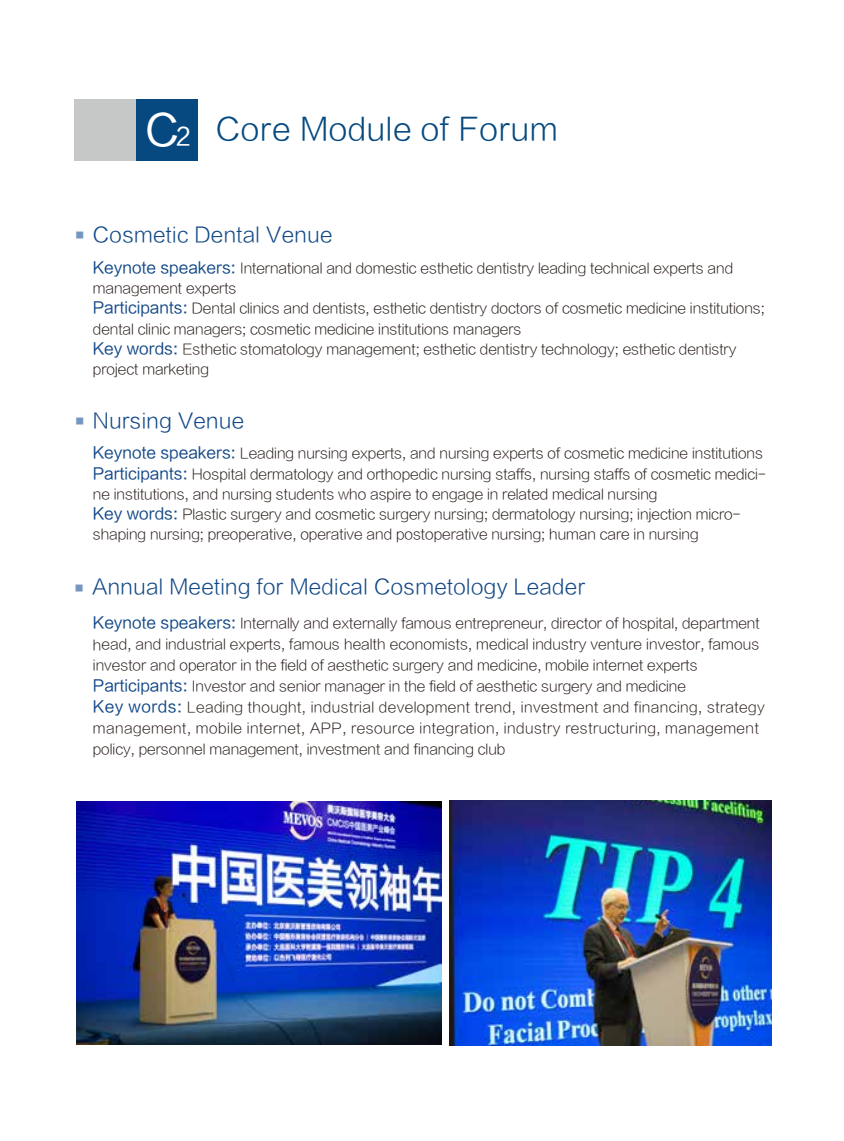
<style>
.page{position:relative;width:844px;height:1141px;background:#fff}
.page>*{position:absolute;margin:0;border:0;box-sizing:border-box;transform-origin:0 0}
.t1{font:31.5px "FZLTXHK";color:#054980}
.t2{font:21px "FZLTXHK";color:#124886}
.t3{font:14px/20.3px "FZLTXHK GBK1 0";color:#231815}
.t4{font:8.75px "FZLTHK GBK1 0";color:#7597bf}
.s1{font-family:"FZLTHK GBK1 0";font-size:43.23px;color:#fff}
.s2{font-family:"FZLTHK GBK1 0";font-size:15.75px;color:#124886}
</style>
<div class="page">
<div style="left:75px;top:99px;width:61px;height:61px;background:#c6c7c7"></div>
<div style="left:136px;top:99px;width:61px;height:61px;background:#054980"></div>
<img style="left:76px;top:801px;width:366px;height:244px">
<img style="left:450px;top:801px;width:321px;height:245px">
<h1 class="t1" style="left:145px;top:111px;width:414px"><span class="s1">C</span><sub>2</sub> Core Module of Forum</h1>
<p class="t4" style="left:75px;top:231px;width:10px">■</p>
<h2 class="t2" style="left:93px;top:224px;width:241px">Cosmetic Dental Venue</h2>
<p class="t3" style="left:93px;top:258px;width:673px"><span class="s2">Keynote speakers:</span> International and domestic esthetic dentistry leading technical experts and management experts<br><span class="s2">Participants:</span> Dental clinics and dentists, esthetic dentistry doctors of cosmetic medicine institutions; dental clinic managers; cosmetic medicine institutions managers<br><span class="s2">Key words:</span> Esthetic stomatology management; esthetic dentistry technology; esthetic dentistry project marketing</p>
<p class="t4" style="left:75px;top:416px;width:10px">■</p>
<h2 class="t2" style="left:93px;top:409px;width:153px">Nursing Venue</h2>
<p class="t3" style="left:93px;top:444px;width:675px"><span class="s2">Keynote speakers:</span> Leading nursing experts, and nursing experts of cosmetic medicine institutions <span class="s2">Participants:</span> Hospital dermatology and orthopedic nursing staffs, nursing staffs of cosmetic medici&shy;ne institutions, and nursing students who aspire to engage in related medical nursing<br><span class="s2">Key words:</span> Plastic surgery and cosmetic surgery nursing; dermatology nursing; injection micro&shy;shaping nursing; preoperative, operative and postoperative nursing; human care in nursing</p>
<h2 class="t2" style="left:75px;top:576px;width:512px"><sup>■</sup> Annual Meeting for Medical Cosmetology Leader</h2>
<p class="t3" style="left:93px;top:613px;width:673px;line-height:21px"><span class="s2">Keynote speakers:</span> Internally and externally famous entrepreneur, director of hospital, department head, and industrial experts, famous health economists, medical industry venture investor, famous investor and operator in the field of aesthetic surgery and medicine, mobile internet experts <span class="s2">Participants:</span> Investor and senior manager in the field of aesthetic surgery and medicine<br><span class="s2">Key words:</span> Leading thought, industrial development trend, investment and financing, strategy management, mobile internet, APP, resource integration, industry restructuring, management policy, personnel management, investment and financing club</p>
</div>
